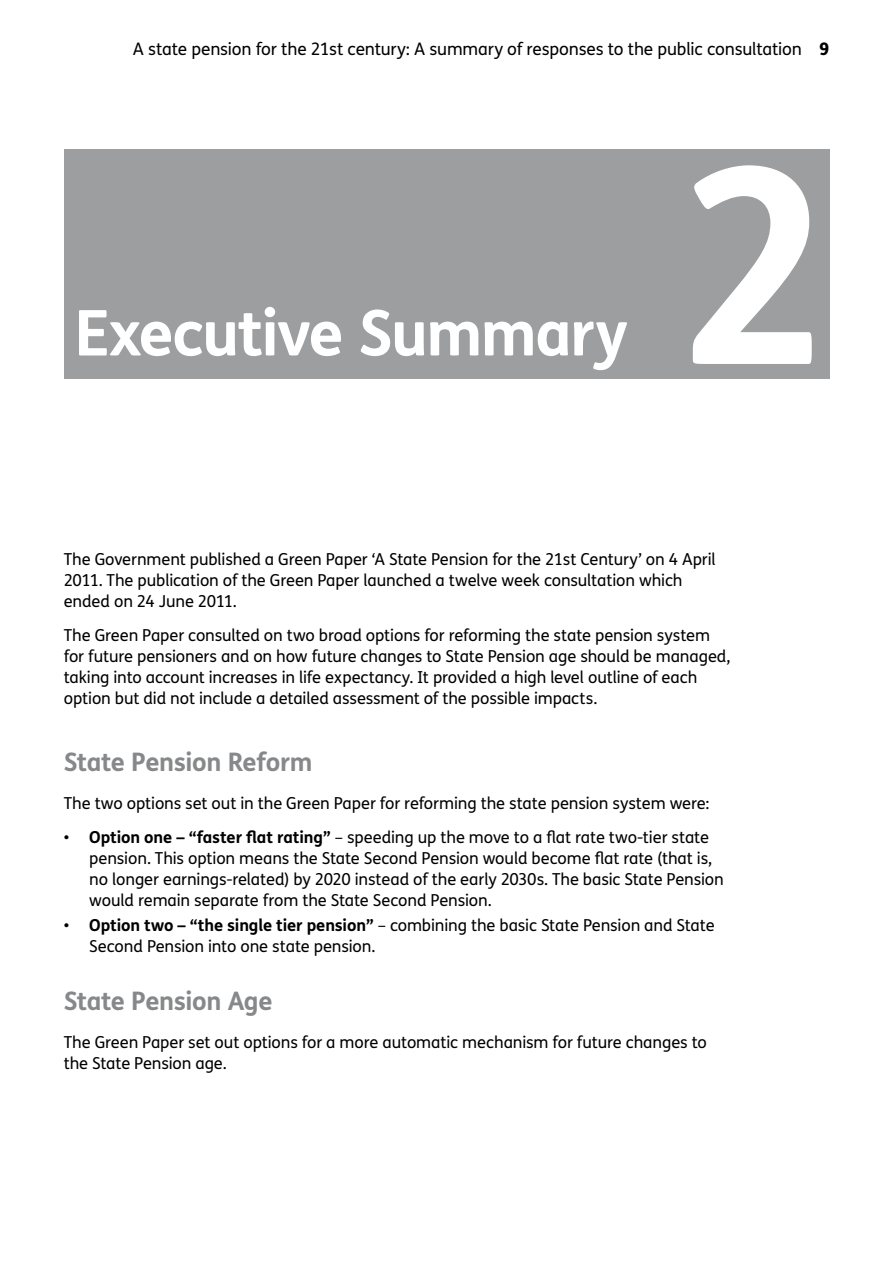
<style>
.page{position:relative;width:893px;height:1263px;background:#fff}
.page>*{position:absolute;margin:0;border:0;box-sizing:border-box;transform-origin:0 0}
.t1{font:700 272.1px "FS Me";color:#fff}
.t2{font:700 63px "FS Me";letter-spacing:-.025em;color:#fff}
.t3{font:700 25.5px "FS Me";letter-spacing:-.015em;color:#87888a}
.t4{font:17.25px "FS Me";letter-spacing:-.01em;color:#000}
.Body_text{font:16.5px/21px "FS Me";letter-spacing:-.01em;color:#000}
.Sub_1{font:16.5px/21px "FS Me";letter-spacing:-.01em;color:#000}
.s1{font-weight:800}
.s2{font-weight:700}
</style>
<div class="page">
<div style="left:64px;top:149px;width:766px;height:229px;background:#9c9e9f"></div>
<p class="t4" style="left:133px;top:38px;width:698px">A state pension for the 21st century: A summary of responses to the public consultation <span class="s1">9</span></p>
<h1 class="t2" style="left:74px;top:284px;width:555px">Executive Summary</h1>
<h1 class="t1" style="left:675px;top:57px;width:162px">2</h1>
<p class="Body_text" style="left:64px;top:549px;width:654px">The Government published a Green Paper ‘A State Pension for the 21st Century’ on 4 April<br>2011. The publication of the Green Paper launched a twelve week consultation which ended on 24 June 2011.</p>
<p class="Body_text" style="left:64px;top:624px;width:668px">The Green Paper consulted on two broad options for reforming the state pension system for future pensioners and on how future changes to State Pension age should be managed, taking into account increases in life expectancy. It provided a high level outline of each option but did not include a detailed assessment of the possible impacts.</p>
<h2 class="t3" style="left:64px;top:742px;width:250px">State Pension Reform</h2>
<p class="Body_text" style="left:64px;top:792px;width:647px">The two options set out in the Green Paper for reforming the state pension system were:</p>
<p class="Sub_1" style="left:89px;top:826px;width:636px;text-indent:-26px">• <span class="s2">Option one – “faster flat rating”</span> – speeding up the move to a flat rate two-tier state pension. This option means the State Second Pension would become flat rate (that is, no longer earnings-related) by 2020 instead of the early 2030s. The basic State Pension would remain separate from the State Second Pension.</p>
<p class="Sub_1" style="left:89px;top:914px;width:627px;text-indent:-26px">• <span class="s2">Option two – “the single tier pension”</span> – combining the basic State Pension and State<br>Second Pension into one state pension.</p>
<h2 class="t3" style="left:64px;top:981px;width:210px">State Pension Age</h2>
<p class="Body_text" style="left:64px;top:1031px;width:645px">The Green Paper set out options for a more automatic mechanism for future changes to the State Pension age.</p>
</div>
